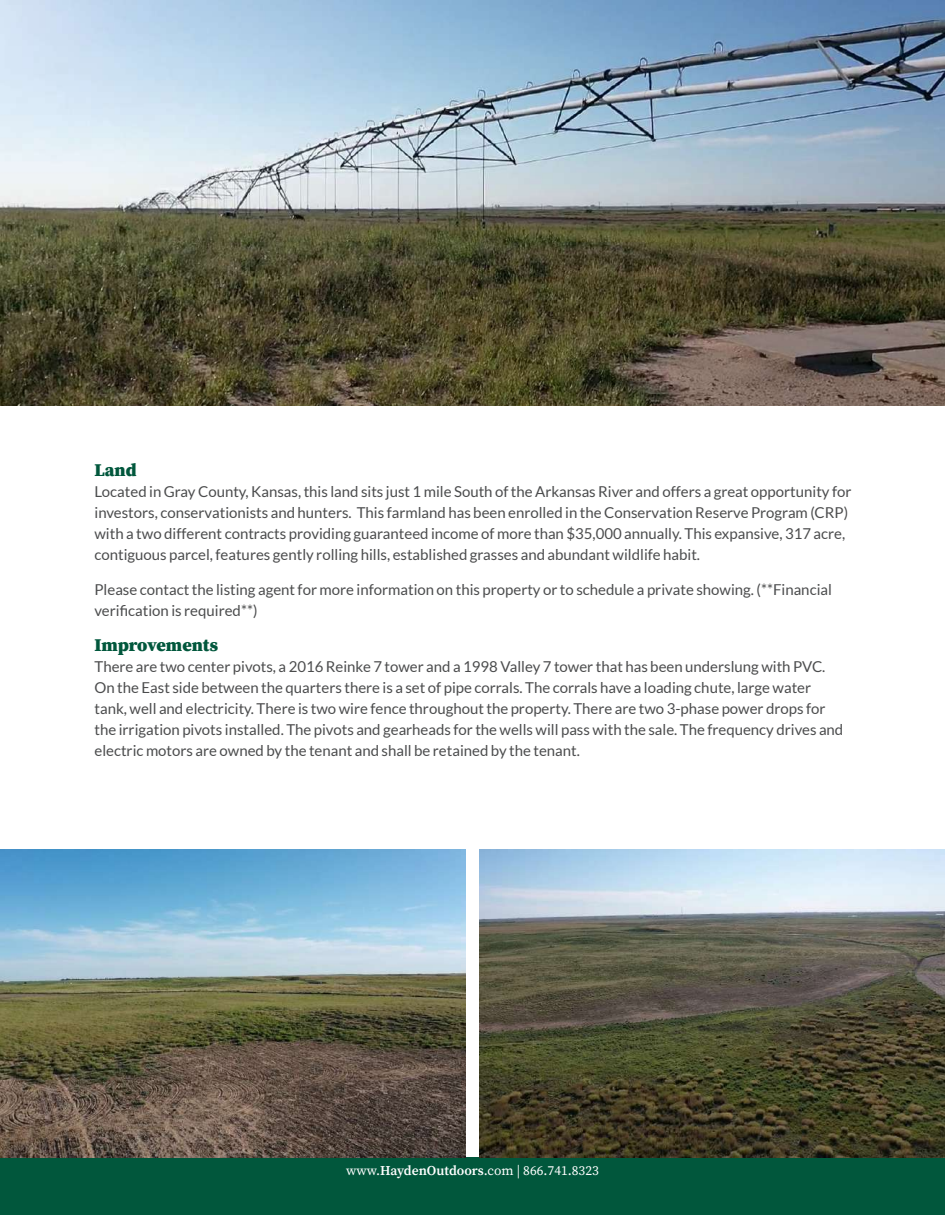
<style>
.page{position:relative;width:945px;height:1215px;background:#fff}
.page>*{position:absolute;margin:0;border:0;box-sizing:border-box;transform-origin:0 0}
.t1{font:900 18px "Source Serif Pro";color:#01573c}
.t2{font:15px/21px "Lato";color:#4b4c4d}
.t3{font:13.5px "Source Serif Pro";color:#fff}
.s1{font-weight:600}
</style>
<div class="page">
<div style="left:0;top:1158px;width:945px;height:57px;background:#01573c"></div>
<img style="left:0;top:0;width:945px;height:406px">
<img style="left:0;top:850px;width:466px;height:308px">
<img style="left:479px;top:850px;width:466px;height:308px">
<p class="t1" style="left:94px;top:458px;width:44px">Land</p>
<p class="t2" style="left:94px;top:481px;width:759px">Located in Gray County, Kansas, this land sits just 1 mile South of the Arkansas River and offers a great opportunity for investors, conservationists and hunters. This farmland has been enrolled in the Conservation Reserve Program (CRP) with a two different contracts providing guaranteed income of more than $35,000 annually. This expansive, 317 acre, contiguous parcel, features gently rolling hills, established grasses and abundant wildlife habit.</p>
<p class="t2" style="left:94px;top:579px;width:739px">Please contact the listing agent for more information on this property or to schedule a private showing. (**Financial verification is required**)</p>
<p class="t1" style="left:94px;top:632px;width:125px">Improvements</p>
<p class="t2" style="left:94px;top:656px;width:750px">There are two center pivots, a 2016 Reinke 7 tower and a 1998 Valley 7 tower that has been underslung with PVC.<br>On the East side between the quarters there is a set of pipe corrals. The corrals have a loading chute, large water tank, well and electricity. There is two wire fence throughout the property. There are two 3-phase power drops for the irrigation pivots installed. The pivots and gearheads for the wells will pass with the sale. The frequency drives and electric motors are owned by the tenant and shall be retained by the tenant.</p>
<p class="t3" style="left:346px;top:1161px;width:254px">www.<span class="s1">HaydenOutdoors</span>.com | 866.741.8323</p>
</div>
